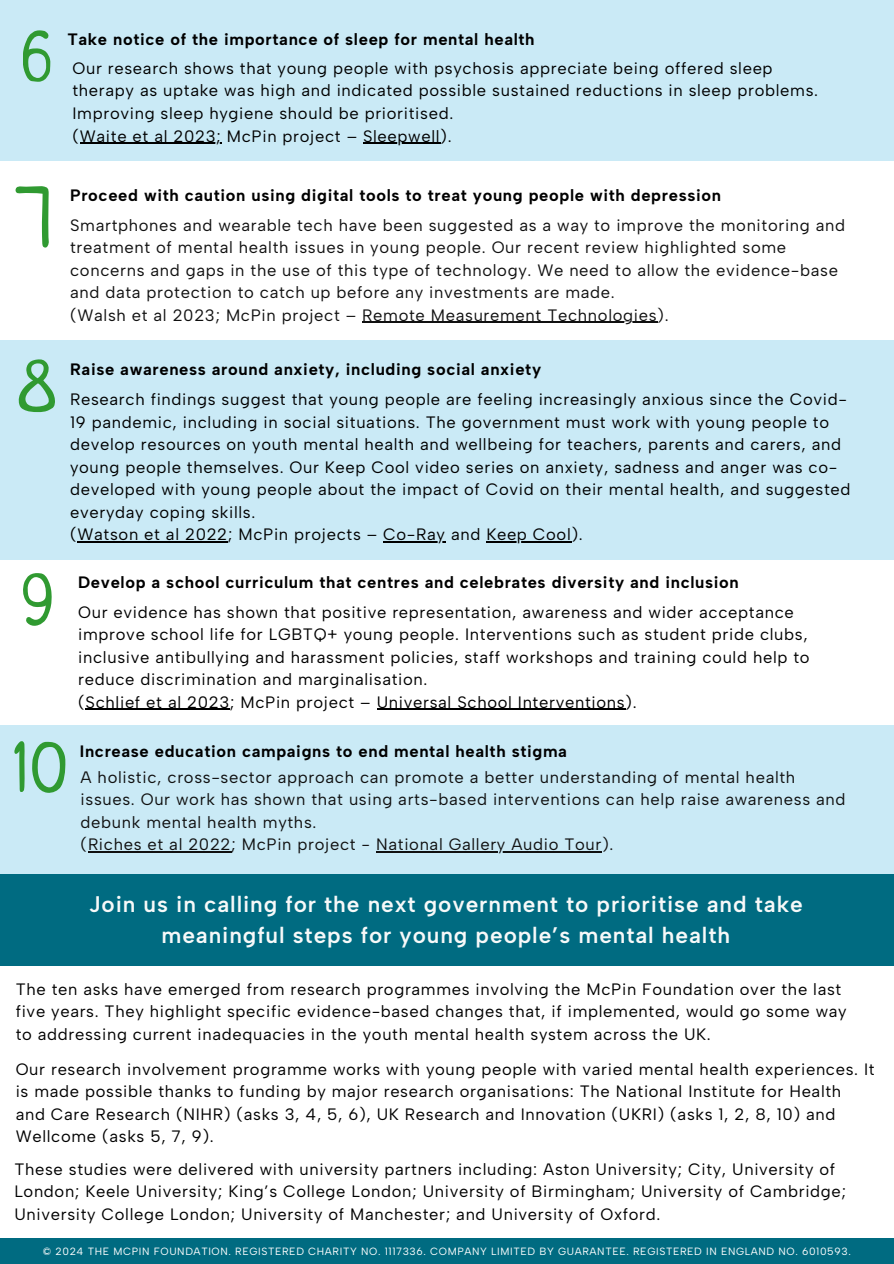
<style>
.page{position:relative;width:894px;height:1264px;background:#fff}
.page>*{position:absolute;margin:0;border:0;box-sizing:border-box;transform-origin:0 0}
.t1{font:600 22.5px/31.5px "Albert Sans";letter-spacing:.04em;color:#f7f9f9;text-align:center}
.t2{font:16.5px/22.5px "Albert Sans";letter-spacing:.04em;color:#000}
.t3{font:16.5px/22.5px "Albert Sans";letter-spacing:.04em;color:#101010}
.t4{font:700 16.5px "Albert Sans";letter-spacing:.04em;color:#000}
.t5{font:10.5px "Albert Sans";letter-spacing:.06em;color:#fff}
</style>
<div class="page">
<div style="left:0;top:0;width:893px;height:161px;background:#caeaf6"></div>
<svg style="left:23px;top:30px;width:28px;height:52px"></svg>
<hr style="left:80px;top:143px;width:141px;height:1px;background:#000">
<hr style="left:363px;top:143px;width:77px;height:1px;background:#000">
<hr style="left:362px;top:322px;width:180px;height:1px;background:#101010">
<hr style="left:542px;top:322px;width:115px;height:1px;background:#101010">
<div style="left:0;top:340px;width:893px;height:219px;background:#caeaf6"></div>
<div style="left:0;top:724px;width:893px;height:150px;background:#caeaf6"></div>
<hr style="left:86px;top:708px;width:144px;height:2px;background:#000">
<hr style="left:376px;top:708px;width:249px;height:2px;background:#000">
<hr style="left:88px;top:851px;width:143px;height:1px;background:#101010">
<hr style="left:376px;top:851px;width:226px;height:1px;background:#101010">
<div style="left:0;top:874px;width:893px;height:91px;background:#006b81"></div>
<div style="left:0;top:1238px;width:893px;height:25px;background:#006b81"></div>
<svg style="left:16px;top:186px;width:33px;height:61px"></svg>
<svg style="left:19px;top:359px;width:36px;height:53px"></svg>
<svg style="left:23px;top:573px;width:28px;height:52px"></svg>
<svg style="left:14px;top:741px;width:11px;height:50px"></svg>
<svg style="left:32px;top:741px;width:33px;height:51px"></svg>
<hr style="left:77px;top:541px;width:151px;height:1px;background:#000">
<hr style="left:383px;top:541px;width:62px;height:1px;background:#000">
<hr style="left:486px;top:541px;width:85px;height:1px;background:#000">
<p class="t4" style="left:67px;top:29px;width:468px">Take notice of the importance of sleep for mental health</p>
<p class="t2" style="left:72px;top:57px;width:747px">Our research shows that young people with psychosis appreciate being offered sleep therapy as uptake was high and indicated possible sustained reductions in sleep problems.<br>Improving sleep hygiene should be prioritised.<br>(Waite et al 2023; McPin project – Sleepwell).</p>
<p class="t4" style="left:70px;top:186px;width:652px">Proceed with caution using digital tools to treat young people with depression</p>
<p class="t3" style="left:70px;top:214px;width:776px">Smartphones and wearable tech have been suggested as a way to improve the monitoring and treatment of mental health issues in young people. Our recent review highlighted some concerns and gaps in the use of this type of technology. We need to allow the evidence-base and data protection to catch up before any investments are made.<br>(Walsh et al 2023; McPin project – Remote Measurement Technologies).</p>
<p class="t4" style="left:70px;top:359px;width:472px">Raise awareness around anxiety, including social anxiety</p>
<h3 class="t2" style="left:70px;top:388px;width:781px">Research findings suggest that young people are feeling increasingly anxious since the Covid-19 pandemic, including in social situations. The government must work with young people to develop resources on youth mental health and wellbeing for teachers, parents and carers, and young people themselves. Our Keep Cool video series on anxiety, sadness and anger was co&shy;developed with young people about the impact of Covid on their mental health, and suggested everyday coping skills.<br>(Watson et al 2022; McPin projects – Co-Ray and Keep Cool).</h3>
<h2 class="t4" style="left:78px;top:572px;width:662px">Develop a school curriculum that centres and celebrates diversity and inclusion</h2>
<h3 class="t2" style="left:78px;top:600px;width:732px">Our evidence has shown that positive representation, awareness and wider acceptance improve school life for LGBTQ+ young people. Interventions such as student pride clubs, inclusive antibullying and harassment policies, staff workshops and training could help to reduce discrimination and marginalisation.<br>(Schlief et al 2023; McPin project – Universal School Interventions).</h3>
<h3 class="t4" style="left:80px;top:741px;width:488px">Increase education campaigns to end mental health stigma</h3>
<p class="t3" style="left:81px;top:765px;width:766px">A holistic, cross-sector approach can promote a better understanding of mental health issues. Our work has shown that using arts-based interventions can help raise awareness and debunk mental health myths.<br>(Riches et al 2022; McPin project - National Gallery Audio Tour).</p>
<h3 class="t1" style="left:89px;top:888px;width:715px">Join us in calling for the next government to prioritise and take meaningful steps for young people’s mental health</h3>
<h3 class="t2" style="left:16px;top:977px;width:832px">The ten asks have emerged from research programmes involving the McPin Foundation over the last five years. They highlight specific evidence-based changes that, if implemented, would go some way to addressing current inadequacies in the youth mental health system across the UK.</h3>
<p class="t2" style="left:16px;top:1057px;width:860px">Our research involvement programme works with young people with varied mental health experiences. It is made possible thanks to funding by major research organisations: The National Institute for Health and Care Research (NIHR) (asks 3, 4, 5, 6), UK Research and Innovation (UKRI) (asks 1, 2, 8, 10) and Wellcome (asks 5, 7, 9).</p>
<h1 class="t2" style="left:14px;top:1157px;width:833px">These studies were delivered with university partners including: Aston University; City, University of<br>London; Keele University; King’s College London; University of Birmingham; University of Cambridge;<br>University College London; University of Manchester; and University of Oxford.</h1>
<h2 class="t5" style="left:43px;top:1245px;width:809px">© 2024 THE MCPIN FOUNDATION. REGISTERED CHARITY NO. 1117336. COMPANY LIMITED BY GUARANTEE. REGISTERED IN ENGLAND NO. 6010593.</h2>
</div>
